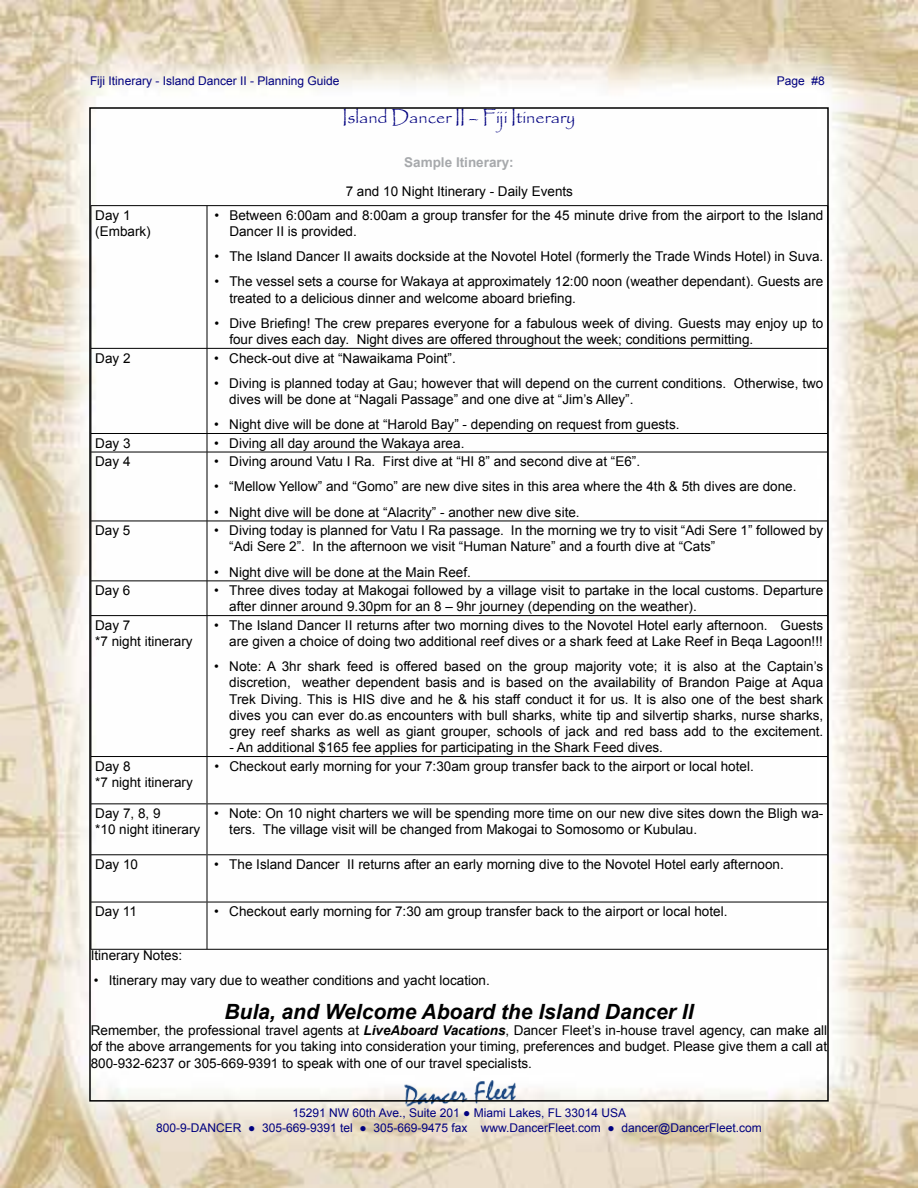
<style>
.page{position:relative;width:918px;height:1188px;background:#fff}
.page>*{position:absolute;margin:0;border:0;box-sizing:border-box;transform-origin:0 0}
.t1{font:italic 700 21px "Arial";color:#000}
.t2{font:18px "Papyrus";color:#00007f}
.t3{font:13.5px/16.2px "Arial";color:#000}
.t4{font:700 13.5px "Arial";color:#a7a9ac}
.t5{font:12px/14.4px "Arial";color:#00007f;text-align:center}
.s1{font-weight:700;font-style:italic}
</style>
<div class="page">
<img style="left:0;top:0;width:918px;height:1188px">
<img style="left:404px;top:1080px;width:112px;height:28px">
<hr style="left:207px;top:206px;width:1px;height:142px;background:#000">
<hr style="left:207px;top:349px;width:1px;height:84px;background:#000">
<svg style="left:207px;top:434px;width:1px;height:18px"></svg>
<hr style="left:207px;top:452px;width:1px;height:69px;background:#000">
<hr style="left:207px;top:521px;width:1px;height:60px;background:#000">
<hr style="left:207px;top:581px;width:1px;height:34px;background:#000">
<hr style="left:207px;top:616px;width:1px;height:140px;background:#000">
<hr style="left:91px;top:205px;width:116px;height:1px;background:#000">
<hr style="left:207px;top:205px;width:621px;height:1px;background:#000">
<hr style="left:91px;top:348px;width:116px;height:1px;background:#000">
<hr style="left:207px;top:348px;width:621px;height:1px;background:#000">
<hr style="left:91px;top:433px;width:116px;height:1px;background:#000">
<hr style="left:207px;top:433px;width:621px;height:1px;background:#000">
<hr style="left:91px;top:452px;width:116px;height:1px;background:#000">
<hr style="left:207px;top:452px;width:621px;height:1px;background:#000">
<hr style="left:91px;top:521px;width:116px;height:1px;background:#000">
<hr style="left:207px;top:521px;width:621px;height:1px;background:#000">
<hr style="left:91px;top:581px;width:116px;height:1px;background:#000">
<hr style="left:207px;top:581px;width:621px;height:1px;background:#000">
<hr style="left:91px;top:615px;width:116px;height:1px;background:#000">
<hr style="left:207px;top:615px;width:621px;height:1px;background:#000">
<hr style="left:91px;top:756px;width:116px;height:1px;background:#000">
<hr style="left:207px;top:756px;width:621px;height:1px;background:#000">
<hr style="left:91px;top:804px;width:116px;height:1px;background:#000">
<hr style="left:207px;top:804px;width:621px;height:1px;background:#000">
<hr style="left:91px;top:855px;width:116px;height:1px;background:#000">
<hr style="left:207px;top:855px;width:621px;height:1px;background:#000">
<hr style="left:91px;top:902px;width:116px;height:1px;background:#000">
<hr style="left:207px;top:902px;width:621px;height:1px;background:#000">
<hr style="left:91px;top:949px;width:116px;height:1px;background:#000">
<hr style="left:207px;top:949px;width:621px;height:1px;background:#000">
<hr style="left:207px;top:757px;width:1px;height:47px;background:#000">
<hr style="left:207px;top:804px;width:1px;height:51px;background:#000">
<hr style="left:207px;top:855px;width:1px;height:47px;background:#000">
<hr style="left:207px;top:902px;width:1px;height:47px;background:#000">
<p class="t5" style="left:90px;top:74px;width:251px">Fiji Itinerary - Island Dancer II - Planning Guide</p>
<p class="t5" style="left:777px;top:74px;width:50px">Page #8</p>
<h2 class="t2" style="left:343px;top:107px;width:234px">Island Dancer II – Fiji Itinerary</h2>
<p class="t4" style="left:404px;top:153px;width:111px">Sample Itinerary:</p>
<p class="t3" style="left:346px;top:183px;width:229px">7 and 10 Night Itinerary - Daily Events</p>
<p class="t3" style="left:95px;top:207px;width:57px">Day 1 (Embark)</p>
<p class="t3" style="left:229px;top:207px;width:596px;text-indent:-15px">• Between 6:00am and 8:00am a group transfer for the 45 minute drive from the airport to the Island<br>Dancer II is provided.</p>
<p class="t3" style="left:214px;top:249px;width:611px">• The Island Dancer II awaits dockside at the Novotel Hotel (formerly the Trade Winds Hotel) in Suva.</p>
<p class="t3" style="left:229px;top:274px;width:596px;text-indent:-15px">• The vessel sets a course for Wakaya at approximately 12:00 noon (weather dependant). Guests are treated to a delicious dinner and welcome aboard briefing.</p>
<p class="t3" style="left:229px;top:315px;width:596px;text-indent:-15px">• Dive Briefing! The crew prepares everyone for a fabulous week of diving. Guests may enjoy up to four dives each day. Night dives are offered throughout the week; conditions permitting.</p>
<p class="t3" style="left:95px;top:350px;width:37px">Day 2</p>
<p class="t3" style="left:214px;top:350px;width:243px">• Check-out dive at “Nawaikama Point”.</p>
<p class="t3" style="left:229px;top:375px;width:596px;text-indent:-15px">• Diving is planned today at Gau; however that will depend on the current conditions. Otherwise, two dives will be done at “Nagali Passage” and one dive at “Jim’s Alley”.</p>
<p class="t3" style="left:214px;top:416px;width:467px">• Night dive will be done at “Harold Bay” - depending on request from guests.</p>
<p class="t3" style="left:95px;top:435px;width:37px">Day 3</p>
<p class="t3" style="left:214px;top:435px;width:252px">• Diving all day around the Wakaya area.</p>
<p class="t3" style="left:95px;top:454px;width:37px">Day 4</p>
<p class="t3" style="left:214px;top:454px;width:427px">• Diving around Vatu I Ra. First dive at “HI 8” and second dive at “E6”.</p>
<p class="t3" style="left:214px;top:479px;width:584px">• “Mellow Yellow” and “Gomo” are new dive sites in this area where the 4th &amp; 5th dives are done.</p>
<p class="t3" style="left:214px;top:504px;width:367px">• Night dive will be done at “Alacrity” - another new dive site.</p>
<p class="t3" style="left:95px;top:522px;width:37px">Day 5</p>
<p class="t3" style="left:229px;top:522px;width:595px;text-indent:-15px">• Diving today is planned for Vatu I Ra passage. In the morning we try to visit “Adi Sere 1” followed by “Adi Sere 2”. In the afternoon we visit “Human Nature” and a fourth dive at “Cats”</p>
<p class="t3" style="left:214px;top:564px;width:258px">• Night dive will be done at the Main Reef.</p>
<p class="t3" style="left:95px;top:582px;width:37px">Day 6</p>
<p class="t3" style="left:229px;top:582px;width:596px;text-indent:-15px">• Three dives today at Makogai followed by a village visit to partake in the local customs. Departure after dinner around 9.30pm for an 8 – 9hr journey (depending on the weather).</p>
<p class="t3" style="left:95px;top:617px;width:99px">Day 7<br>*7 night itinerary</p>
<p class="t3" style="left:214px;top:617px;width:611px;text-align:right">• The Island Dancer II returns after two morning dives to the Novotel Hotel early afternoon. Guests are given a choice of doing two additional reef dives or a shark feed at Lake Reef in Beqa Lagoon!!!</p>
<p class="t3" style="left:229px;top:658px;width:596px;text-align:justify;text-indent:-15px">• Note: A 3hr shark feed is offered based on the group majority vote; it is also at the Captain’s discretion, weather dependent basis and is based on the availability of Brandon Paige at Aqua Trek Diving. This is HIS dive and he &amp; his staff conduct it for us. It is also one of the best shark dives you can ever do.as encounters with bull sharks, white tip and silvertip sharks, nurse sharks, grey reef sharks as well as giant grouper, schools of jack and red bass add to the excitement.</p>
<p class="t3" style="left:229px;top:739px;width:435px">- An additional $165 fee applies for participating in the Shark Feed dives.</p>
<p class="t3" style="left:95px;top:758px;width:99px">Day 8<br>*7 night itinerary</p>
<p class="t3" style="left:214px;top:758px;width:541px">• Checkout early morning for your 7:30am group transfer back to the airport or local hotel.</p>
<p class="t3" style="left:95px;top:805px;width:107px">Day 7, 8, 9<br>*10 night itinerary</p>
<p class="t3" style="left:229px;top:805px;width:596px;text-indent:-15px">• Note: On 10 night charters we will be spending more time on our new dive sites down the Bligh wa&shy;ters. The village visit will be changed from Makogai to Somosomo or Kubulau.</p>
<p class="t3" style="left:95px;top:856px;width:44px">Day 10</p>
<p class="t3" style="left:214px;top:856px;width:571px">• The Island Dancer II returns after an early morning dive to the Novotel Hotel early afternoon.</p>
<p class="t3" style="left:95px;top:903px;width:43px">Day 11</p>
<p class="t3" style="left:214px;top:903px;width:515px">• Checkout early morning for 7:30 am group transfer back to the airport or local hotel.</p>
<p class="t3" style="left:91px;top:947px;width:93px">Itinerary Notes:</p>
<p class="t3" style="left:94px;top:972px;width:398px">• Itinerary may vary due to weather conditions and yacht location.</p>
<h1 class="t1" style="left:224px;top:998px;width:471px">Bula, and Welcome Aboard the Island Dancer II</h1>
<p class="t3" style="left:91px;top:1023px;width:738px;text-align:justify">Remember, the professional travel agents at <span class="s1">LiveAboard Vacations</span>, Dancer Fleet’s in-house travel agency, can make all of the above arrangements for you taking into consideration your timing, preferences and budget. Please give them a call at 800-932-6237 or 305-669-9391 to speak with one of our travel specialists.</p>
<p class="t5" style="left:156px;top:1106px;width:607px">15291 NW 60th Ave., Suite 201 ● Miami Lakes, FL 33014 USA<br>800-9-DANCER ● 305-669-9391 tel ● 305-669-9475 fax www.DancerFleet.com ● dancer@DancerFleet.com</p>
</div>
